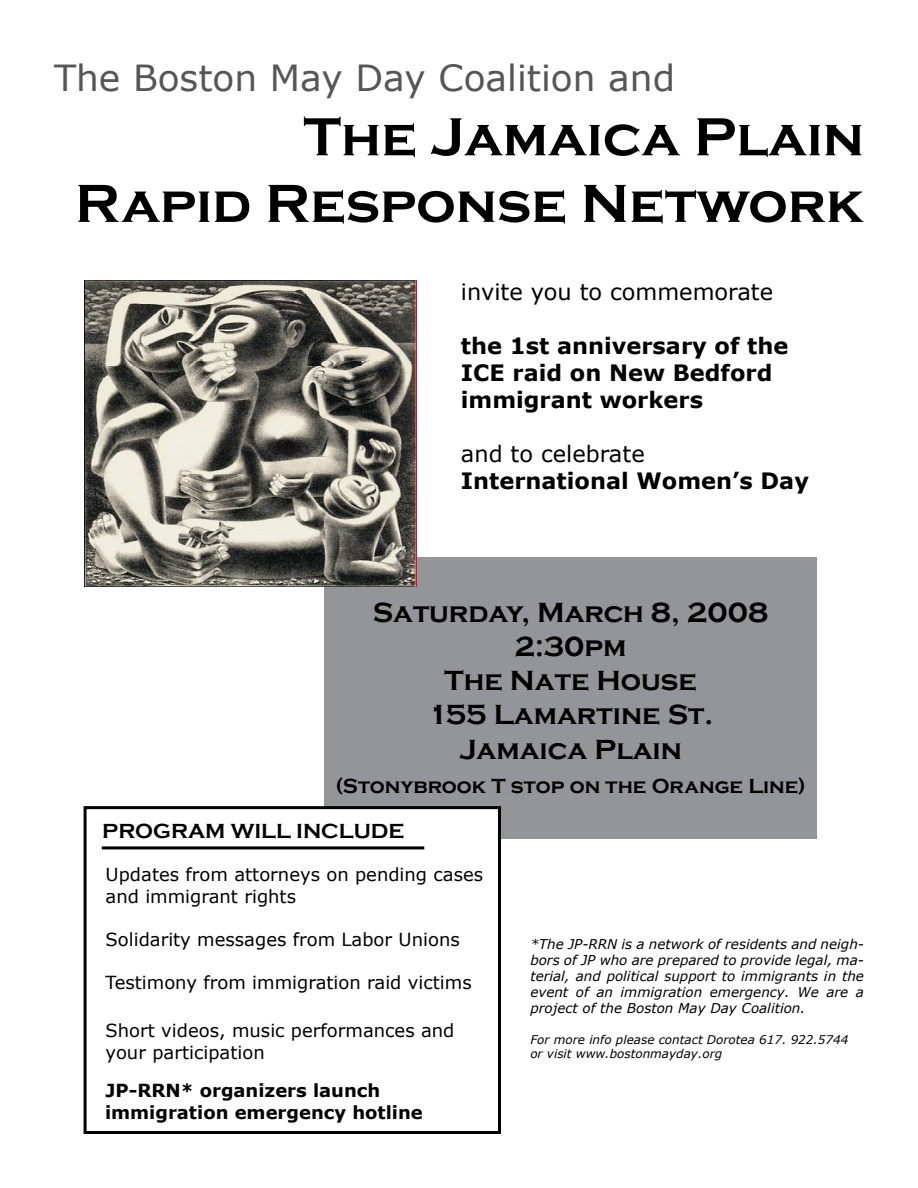
<style>
.page{position:relative;width:918px;height:1188px;background:#fff}
.page>*{position:absolute;margin:0;border:0;box-sizing:border-box;transform-origin:0 0}
.t1{font:700 55.5px/66.6px "Copperplate Gothic";color:#000;text-align:right}
.t2{font:36px "Verdana";color:#555658}
.t3{font:700 28.5px/34.2px "Copperplate Gothic";color:#000;text-align:center}
.t4{font:700 22.5px/27px "Verdana";color:#000}
.t5{font:22.5px "Verdana";color:#000}
.t6{font:700 21px/45px "Copperplate Gothic";color:#000}
.t7{font:18px/21.6px "Verdana";color:#000}
.t8{font:700 18px/21.6px "Verdana";color:#000}
.t9{font:italic 13.5px/16.2px "Verdana";color:#000;text-align:justify}
.t10{font:italic 12px/14.4px "Verdana";color:#000}
</style>
<div class="page">
<div style="left:324px;top:558px;width:493px;height:281px;background:#939598"></div>
<div style="left:85px;top:808px;width:415px;height:324px;background:#fff"></div>
<div style="left:84px;top:806px;width:417px;height:328px;border:3px solid #000"></div>
<hr style="left:102px;top:846px;width:322px;height:3px;background:#000">
<img style="left:84px;top:280px;width:333px;height:306px">
<h2 class="t2" style="left:54px;top:55px;width:623px">The Boston May Day Coalition and</h2>
<h1 class="t1" style="left:75px;top:104px;width:791px">The Jamaica Plain<br>Rapid Response Network</h1>
<h3 class="t5" style="left:461px;top:278px;width:314px">invite you to commemorate</h3>
<h3 class="t4" style="left:461px;top:332px;width:329px">the 1st anniversary of the<br>ICE raid on New Bedford immigrant workers</h3>
<h3 class="t5" style="left:461px;top:440px;width:185px">and to celebrate</h3>
<h3 class="t4" style="left:461px;top:467px;width:350px">International Women’s Day</h3>
<h3 class="t3" style="left:373px;top:596px;width:397px">Saturday, March 8, 2008<br>2:30pm<br>The Nate House<br>155 Lamartine St.<br>Jamaica Plain</h3>
<h3 class="t6" style="left:102px;top:764px;width:705px;text-indent:234px">(Stonybrook T stop on the Orange Line)<br>PROGRAM WILL INCLUDE</h3>
<h3 class="t7" style="left:106px;top:863px;width:379px">Updates from attorneys on pending cases and immigrant rights</h3>
<h3 class="t7" style="left:106px;top:928px;width:356px">Solidarity messages from Labor Unions</h3>
<h3 class="t7" style="left:106px;top:971px;width:368px">Testimony from immigration raid victims</h3>
<h3 class="t7" style="left:106px;top:1019px;width:350px">Short videos, music performances and your participation</h3>
<h3 class="t8" style="left:105px;top:1079px;width:319px">JP-RRN* organizers launch immigration emergency hotline</h3>
<p class="t9" style="left:530px;top:935px;width:335px">*The JP-RRN is a network of residents and neigh&shy;bors of JP who are prepared to provide legal, ma&shy;terial, and political support to immigrants in the event of an immigration emergency. We are a project of the Boston May Day Coalition.</p>
<p class="t10" style="left:530px;top:1032px;width:320px">For more info please contact Dorotea 617. 922.5744 or visit www.bostonmayday.org</p>
</div>
